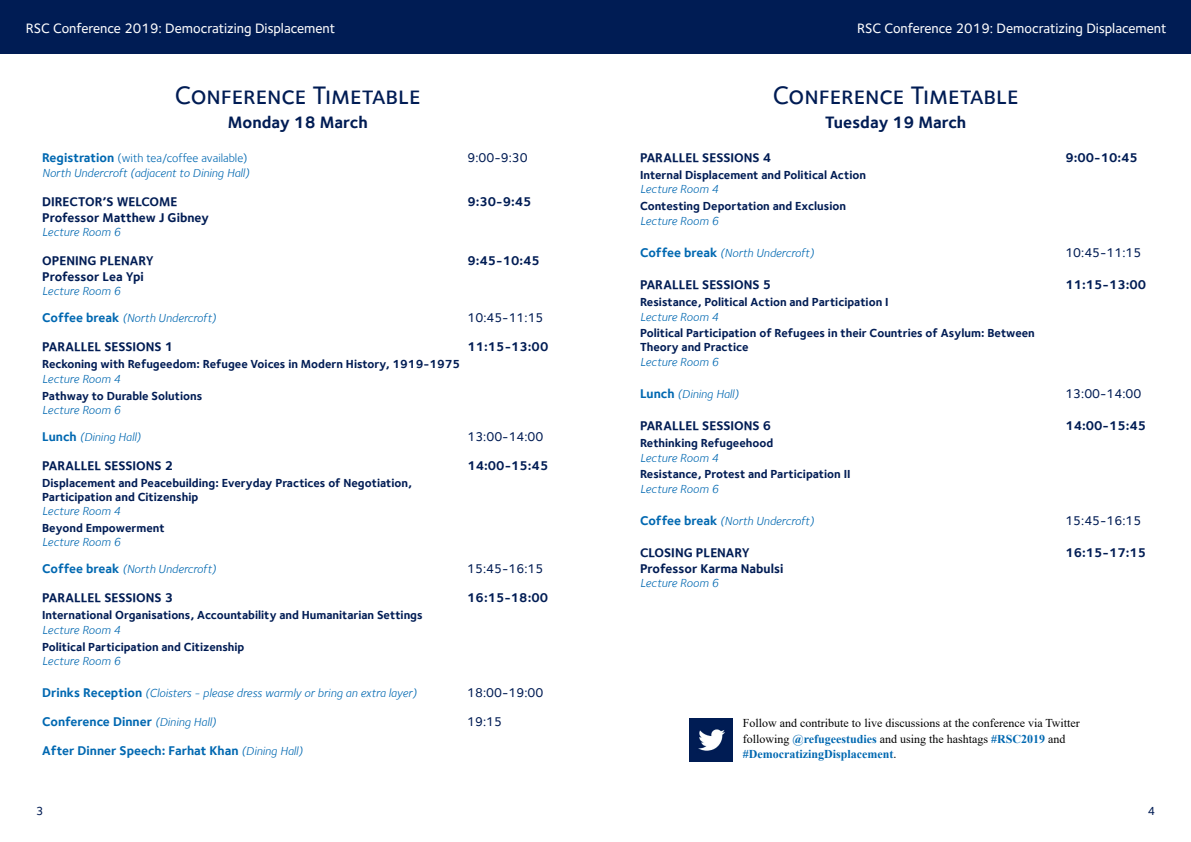
<style>
.page{position:relative;width:1191px;height:842px;background:#fff}
.page>*{position:absolute;margin:0;border:0;box-sizing:border-box;transform-origin:0 0}
.t1{font:26px "Foundry Sterling Medium Expert";color:#001c54}
.t2{font:700 17px "Foundry Sterling";color:#001c54}
.t3{font:500 14px "Foundry Sterling";color:#fff}
.t4{font:700 13px "Foundry Sterling";color:#001c54}
.t5{font:13px "Foundry Sterling Bold Expert";color:#001c54}
.t6{font:500 13px "Foundry Sterling";color:#001c54}
.t7{font:700 13px "Foundry Sterling";color:#0068b1}
.t8{font:700 12px/14px "Foundry Sterling";color:#001c54}
.t9{font:italic 12px "Foundry Sterling";color:#0068b1}
.t10{font:12px/16px "Times New Roman";color:#000}
.t11{font:12px "Foundry Sterling";color:#0068b1}
.t12{font:500 12px "Foundry Sterling";color:#001c54}
.s1{font-weight:700;font-size:13px}
.s2{font-weight:700;font-style:normal;font-size:13px}
.s3{font-family:"Foundry Sterling";font-weight:700}
.s4{font-weight:400;font-style:italic;font-size:12px}
.s5{font-weight:700;color:#0068b1}
</style>
<div class="page">
<img style="left:690px;top:718px;width:42px;height:44px">
<div style="left:0;top:0;width:1191px;height:53px;background:#001c54"></div>
<p class="t3" style="left:26px;top:20px;width:311px">RSC Conference 2019: Democratizing Displacement</p>
<p class="t3" style="left:857px;top:20px;width:311px">RSC Conference 2019: Democratizing Displacement</p>
<h1 class="t1" style="left:175px;top:80px;width:247px">Conference Timetable</h1>
<h2 class="t2" style="left:228px;top:112px;width:141px">Monday 18 March</h2>
<p class="t11" style="left:42px;top:151px;width:207px"><span class="s1">Registration</span> (with tea/coffee available)</p>
<p class="t6" style="left:467px;top:150px;width:62px">9:00-9:30</p>
<p class="t9" style="left:42px;top:166px;width:209px">North Undercroft (adjacent to Dining Hall)</p>
<p class="t5" style="left:42px;top:194px;width:137px">DIRECTOR’S WELCOME</p>
<p class="t4" style="left:467px;top:194px;width:66px">9:30-9:45</p>
<p class="t4" style="left:42px;top:209px;width:168px">Professor Matthew J Gibney</p>
<p class="t9" style="left:42px;top:225px;width:80px">Lecture Room 6</p>
<p class="t5" style="left:42px;top:253px;width:113px">OPENING PLENARY</p>
<p class="t4" style="left:467px;top:253px;width:74px">9:45-10:45</p>
<p class="t4" style="left:42px;top:269px;width:103px">Professor Lea Ypi</p>
<p class="t9" style="left:42px;top:284px;width:80px">Lecture Room 6</p>
<p class="t9" style="left:42px;top:311px;width:175px"><span class="s2">Coffee break</span> (North Undercroft)</p>
<p class="t6" style="left:467px;top:310px;width:78px">10:45-11:15</p>
<p class="t5" style="left:42px;top:339px;width:133px">PARALLEL SESSIONS <span class="s3">1</span></p>
<p class="t4" style="left:467px;top:339px;width:82px">11:15-13:00</p>
<p class="t8" style="left:42px;top:357px;width:420px">Reckoning with Refugeedom: Refugee Voices in Modern History, 1919-1975</p>
<p class="t9" style="left:42px;top:372px;width:80px">Lecture Room 4</p>
<p class="t8" style="left:42px;top:388px;width:162px">Pathway to Durable Solutions</p>
<p class="t9" style="left:42px;top:403px;width:80px">Lecture Room 6</p>
<p class="t9" style="left:42px;top:429px;width:100px"><span class="s2">Lunch</span> (Dining Hall)</p>
<p class="t6" style="left:467px;top:429px;width:78px">13:00-14:00</p>
<p class="t5" style="left:42px;top:458px;width:133px">PARALLEL SESSIONS <span class="s3">2</span></p>
<p class="t4" style="left:467px;top:458px;width:82px">14:00-15:45</p>
<p class="t8" style="left:42px;top:476px;width:371px">Displacement and Peacebuilding: Everyday Practices of Negotiation,<br>Participation and Citizenship</p>
<p class="t9" style="left:42px;top:504px;width:80px">Lecture Room 4</p>
<p class="t8" style="left:42px;top:521px;width:124px">Beyond Empowerment</p>
<p class="t9" style="left:42px;top:535px;width:80px">Lecture Room 6</p>
<p class="t9" style="left:42px;top:562px;width:175px"><span class="s2">Coffee break</span> (North Undercroft)</p>
<p class="t6" style="left:467px;top:561px;width:78px">15:45-16:15</p>
<p class="t5" style="left:42px;top:590px;width:133px">PARALLEL SESSIONS <span class="s3">3</span></p>
<p class="t4" style="left:467px;top:590px;width:82px">16:15-18:00</p>
<p class="t8" style="left:42px;top:608px;width:382px">International Organisations, Accountability and Humanitarian Settings</p>
<p class="t9" style="left:42px;top:623px;width:80px">Lecture Room 4</p>
<p class="t8" style="left:42px;top:639px;width:204px">Political Participation and Citizenship</p>
<p class="t9" style="left:42px;top:654px;width:80px">Lecture Room 6</p>
<p class="t9" style="left:42px;top:686px;width:376px"><span class="s2">Drinks Reception</span> (Cloisters - please dress warmly or bring an extra layer)</p>
<p class="t6" style="left:467px;top:685px;width:78px">18:00-19:00</p>
<p class="t7" style="left:42px;top:714px;width:176px">Conference Dinner <span class="s4">(Dining Hall)</span></p>
<p class="t6" style="left:467px;top:714px;width:36px">19:15</p>
<p class="t7" style="left:42px;top:743px;width:262px">After Dinner Speech: Farhat Khan <span class="s4">(Dining Hall)</span></p>
<h1 class="t1" style="left:773px;top:80px;width:247px">Conference Timetable</h1>
<h2 class="t2" style="left:825px;top:112px;width:143px">Tuesday 19 March</h2>
<p class="t5" style="left:640px;top:150px;width:133px">PARALLEL SESSIONS <span class="s3">4</span></p>
<p class="t4" style="left:1065px;top:150px;width:74px">9:00-10:45</p>
<p class="t8" style="left:640px;top:168px;width:228px">Internal Displacement and Political Action</p>
<p class="t9" style="left:640px;top:182px;width:80px">Lecture Room 4</p>
<p class="t8" style="left:640px;top:199px;width:207px">Contesting Deportation and Exclusion</p>
<p class="t9" style="left:640px;top:214px;width:80px">Lecture Room 6</p>
<p class="t9" style="left:640px;top:246px;width:175px"><span class="s2">Coffee break</span> (North Undercroft)</p>
<p class="t6" style="left:1065px;top:245px;width:78px">10:45-11:15</p>
<p class="t5" style="left:640px;top:277px;width:133px">PARALLEL SESSIONS <span class="s3">5</span></p>
<p class="t4" style="left:1065px;top:277px;width:82px">11:15-13:00</p>
<p class="t8" style="left:640px;top:295px;width:250px">Resistance, Political Action and Participation I</p>
<p class="t9" style="left:640px;top:310px;width:80px">Lecture Room 4</p>
<p class="t8" style="left:640px;top:326px;width:396px">Political Participation of Refugees in their Countries of Asylum: Between<br>Theory and Practice</p>
<p class="t9" style="left:640px;top:355px;width:80px">Lecture Room 6</p>
<p class="t9" style="left:640px;top:387px;width:100px"><span class="s2">Lunch</span> (Dining Hall)</p>
<p class="t6" style="left:1065px;top:386px;width:78px">13:00-14:00</p>
<p class="t5" style="left:640px;top:418px;width:133px">PARALLEL SESSIONS <span class="s3">6</span></p>
<p class="t4" style="left:1065px;top:418px;width:82px">14:00-15:45</p>
<p class="t8" style="left:640px;top:436px;width:135px">Rethinking Refugeehood</p>
<p class="t9" style="left:640px;top:451px;width:80px">Lecture Room 4</p>
<p class="t8" style="left:640px;top:467px;width:212px">Resistance, Protest and Participation II</p>
<p class="t9" style="left:640px;top:482px;width:80px">Lecture Room 6</p>
<p class="t9" style="left:640px;top:514px;width:175px"><span class="s2">Coffee break</span> (North Undercroft)</p>
<p class="t6" style="left:1065px;top:513px;width:78px">15:45-16:15</p>
<p class="t5" style="left:640px;top:545px;width:111px">CLOSING PLENARY</p>
<p class="t4" style="left:1065px;top:545px;width:82px">16:15-17:15</p>
<p class="t4" style="left:640px;top:561px;width:145px">Professor Karma Nabulsi</p>
<p class="t9" style="left:640px;top:576px;width:80px">Lecture Room 6</p>
<p class="t10" style="left:743px;top:714px;width:338px">Follow and contribute to live discussions at the conference via Twitter following <span class="s5">@refugeestudies</span> and using the hashtags <span class="s5">#RSC2019</span> and <span class="s5">#DemocratizingDisplacement</span>.</p>
<p class="t12" style="left:36px;top:804px;width:9px">3</p>
<p class="t12" style="left:1147px;top:804px;width:9px">4</p>
</div>
